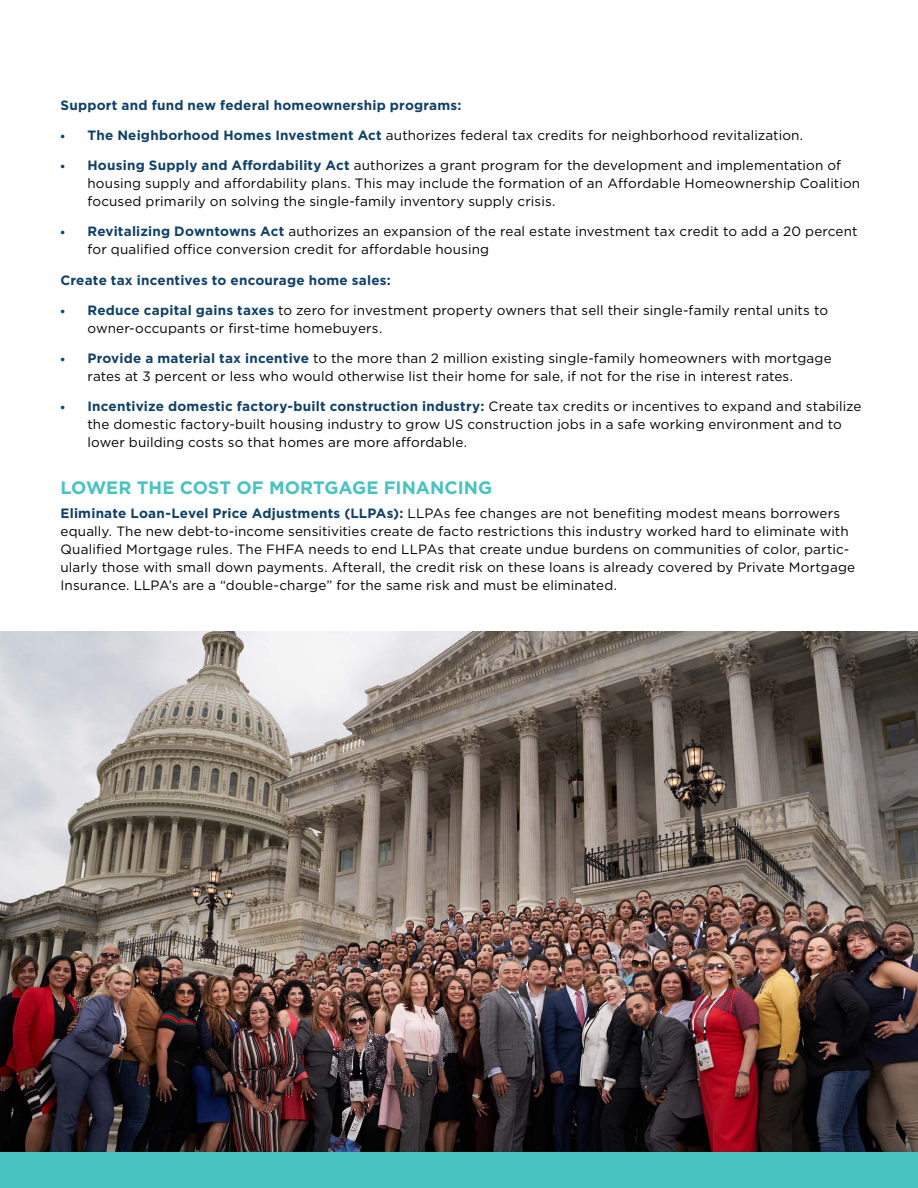
<style>
.page{position:relative;width:918px;height:1188px;background:#fff}
.page>*{position:absolute;margin:0;border:0;box-sizing:border-box;transform-origin:0 0}
.t1{font:700 18px "Gotham";color:#49c2c2}
.t2{font:13.5px/18px "Gotham";letter-spacing:.01em;color:#000}
.t3{font:700 13.5px "Gotham";letter-spacing:.015em;color:#104068}
.s1{font-family:"Myriad Pro";font-weight:700;color:#104068}
.s2{font-weight:700;color:#104068}
</style>
<div class="page">
<img style="left:0;top:632px;width:918px;height:521px">
<div style="left:0;top:1153px;width:918px;height:35px;background:#49c2c2"></div>
<p class="t3" style="left:60px;top:96px;width:403px">Support and fund new federal homeownership programs:</p>
<p class="t2" style="left:60px;top:126px;width:744px"><span class="s1">•</span> <span class="s2">The Neighborhood Homes Investment Act</span> authorizes federal tax credits for neighborhood revitalization.</p>
<p class="t2" style="left:87px;top:156px;width:774px;text-indent:-27px"><span class="s1">•</span> <span class="s2">Housing Supply and Affordability Act</span> authorizes a grant program for the development and implementation of housing supply and affordability plans. This may include the formation of an Affordable Homeownership Coalition focused primarily on solving the single-family inventory supply crisis.</p>
<p class="t2" style="left:87px;top:222px;width:772px;text-indent:-27px"><span class="s1">•</span> <span class="s2">Revitalizing Downtowns Act</span> authorizes an expansion of the real estate investment tax credit to add a 20 percent for qualified office conversion credit for affordable housing</p>
<p class="t3" style="left:60px;top:272px;width:332px">Create tax incentives to encourage home sales:</p>
<p class="t2" style="left:87px;top:301px;width:742px;text-indent:-27px"><span class="s1">•</span> <span class="s2">Reduce capital gains taxes</span> to zero for investment property owners that sell their single-family rental units to owner-occupants or first-time homebuyers.</p>
<p class="t2" style="left:87px;top:349px;width:746px;text-indent:-27px"><span class="s1">•</span> <span class="s2">Provide a material tax incentive</span> to the more than 2 million existing single-family homeowners with mortgage rates at 3 percent or less who would otherwise list their home for sale, if not for the rise in interest rates.</p>
<p class="t2" style="left:87px;top:397px;width:775px;text-indent:-27px"><span class="s1">•</span> <span class="s2">Incentivize domestic factory-built construction industry:</span> Create tax credits or incentives to expand and stabilize the domestic factory-built housing industry to grow US construction jobs in a safe working environment and to lower building costs so that homes are more affordable.</p>
<h1 class="t1" style="left:60px;top:475px;width:433px">LOWER THE COST OF MORTGAGE FINANCING</h1>
<p class="t2" style="left:60px;top:504px;width:796px"><span class="s2">Eliminate Loan-Level Price Adjustments (LLPAs):</span> LLPAs fee changes are not benefiting modest means borrowers equally. The new debt-to-income sensitivities create de facto restrictions this industry worked hard to eliminate with Qualified Mortgage rules. The FHFA needs to end LLPAs that create undue burdens on communities of color, partic&shy;ularly those with small down payments. Afterall, the credit risk on these loans is already covered by Private Mortgage Insurance. LLPA’s are a “double-charge” for the same risk and must be eliminated.</p>
</div>
